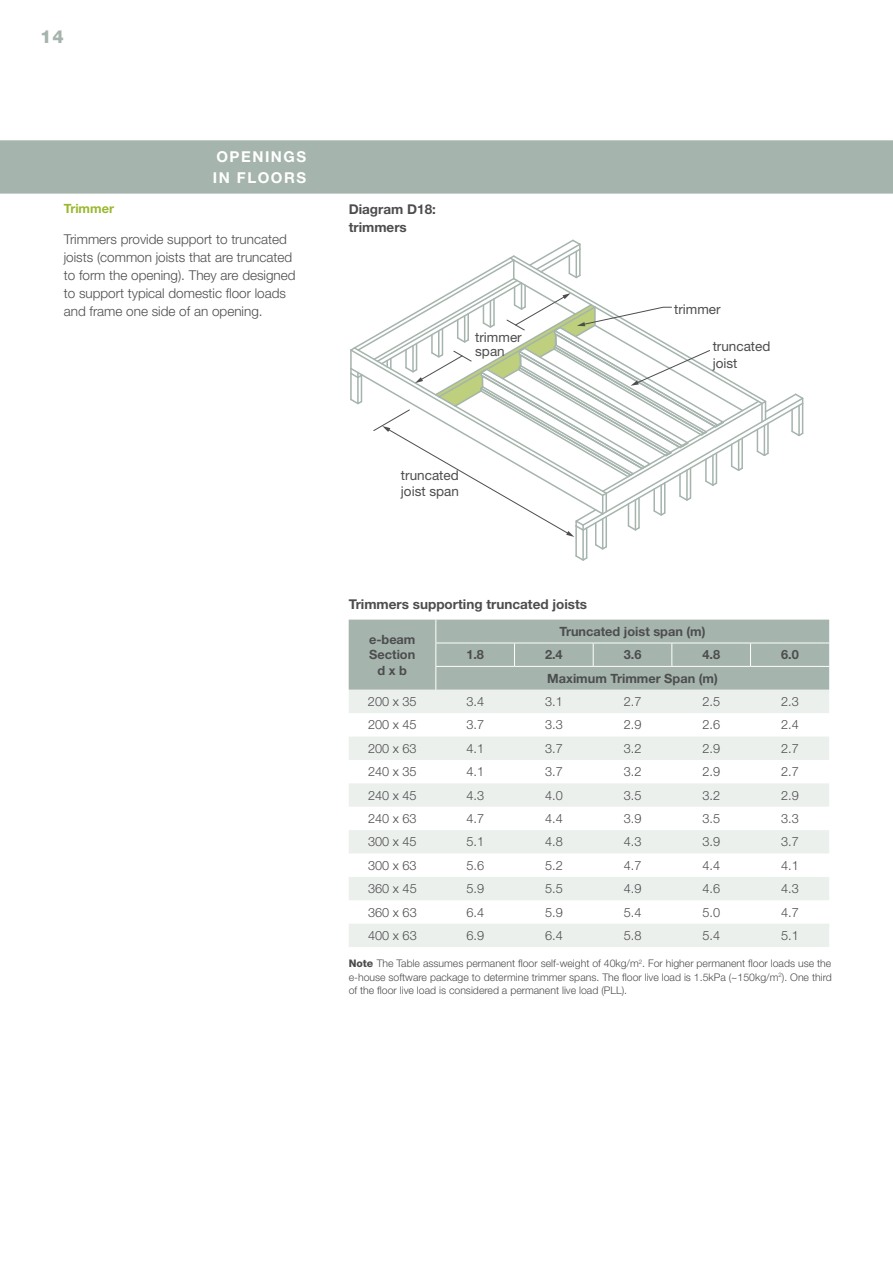
<style>
.page{position:relative;width:893px;height:1263px;background:#fff}
.page>*{position:absolute;margin:0;border:0;box-sizing:border-box;transform-origin:0 0}
.t1{font:800 18px "Helvetica Neue LT Std";color:#a5b4ac}
.t2{font:700 15px/21.3px "Helvetica Neue LT Std";letter-spacing:.1em;color:#fff}
.t3{font:300 13.5px/18px "Helvetica Neue LT Std";color:#4d4d4f}
.t4{font:700 13.5px/18px "Helvetica Neue LT Std";color:#4d4d4f}
.t5{font:13.5px/16.2px "Helvetica Neue LT Std";color:#4d4d4f}
.t6{font:300 12.75px "Helvetica Neue LT Std";color:#4d4d4f}
.t7{font:700 12.75px/15.3px "Helvetica Neue LT Std";color:#4d4d4f;text-align:center}
.t8{font:700 12.75px "Helvetica Neue LT Std";color:#9ab72d}
.t9{font:300 10.5px/13.5px "Helvetica Neue LT Std";color:#4d4d4f;text-align:justify}
.s1{font-weight:800}
</style>
<div class="page">
<div style="left:0;top:140px;width:893px;height:54px;background:#a5b4ac"></div>
<svg style="left:349px;top:690px;width:480px;height:257px;fill:#ecf0ed"></svg>
<div style="left:349px;top:620px;width:480px;height:70px;background:#a5b4ac"></div>
<hr style="left:514px;top:666px;width:79px;height:1px;background:#fff">
<hr style="left:593px;top:666px;width:79px;height:1px;background:#fff">
<hr style="left:672px;top:666px;width:78px;height:1px;background:#fff">
<hr style="left:750px;top:666px;width:79px;height:1px;background:#fff">
<svg style="left:350px;top:239px;width:454px;height:322px"></svg>
<h1 class="t1" style="left:40px;top:25px;width:25px">14</h1>
<h2 class="t2" style="left:213px;top:145px;width:95px">OPENINGS<br>IN FLOORS</h2>
<p class="t8" style="left:64px;top:201px;width:52px">Trimmer</p>
<p class="t3" style="left:64px;top:230px;width:233px">Trimmers provide support to truncated joists (common joists that are truncated to form the opening). They are designed to support typical domestic floor loads and frame one side of an opening.</p>
<p class="t4" style="left:349px;top:200px;width:89px">Diagram D18: trimmers</p>
<p class="t5" style="left:475px;top:330px;width:48px;line-height:13.5px">trimmer span</p>
<p class="t5" style="left:401px;top:466px;width:60px">truncated joist span</p>
<p class="t5" style="left:674px;top:300px;width:48px">trimmer</p>
<p class="t5" style="left:713px;top:338px;width:59px">truncated joist</p>
<p class="t4" style="left:349px;top:595px;width:240px">Trimmers supporting truncated joists</p>
<p class="t7" style="left:369px;top:631px;width:48px">e-beam<br>Section d x b</p>
<p class="t7" style="left:559px;top:623px;width:148px">Truncated joist span (m)</p>
<p class="t7" style="left:466px;top:647px;width:19px">1.8</p>
<p class="t7" style="left:545px;top:647px;width:19px">2.4</p>
<p class="t7" style="left:624px;top:647px;width:19px">3.6</p>
<p class="t7" style="left:702px;top:647px;width:19px">4.8</p>
<p class="t7" style="left:781px;top:647px;width:19px">6.0</p>
<p class="t7" style="left:547px;top:670px;width:172px">Maximum Trimmer Span (m)</p>
<p class="t6" style="left:368px;top:694px;width:50px">200 x 35</p>
<p class="t6" style="left:466px;top:694px;width:19px">3.4</p>
<p class="t6" style="left:545px;top:694px;width:19px">3.1</p>
<p class="t6" style="left:624px;top:694px;width:19px">2.7</p>
<p class="t6" style="left:702px;top:694px;width:19px">2.5</p>
<p class="t6" style="left:781px;top:694px;width:19px">2.3</p>
<p class="t6" style="left:368px;top:717px;width:50px">200 x 45</p>
<p class="t6" style="left:466px;top:717px;width:19px">3.7</p>
<p class="t6" style="left:545px;top:717px;width:19px">3.3</p>
<p class="t6" style="left:624px;top:717px;width:19px">2.9</p>
<p class="t6" style="left:702px;top:717px;width:19px">2.6</p>
<p class="t6" style="left:781px;top:717px;width:19px">2.4</p>
<p class="t6" style="left:368px;top:740px;width:50px">200 x 63</p>
<p class="t6" style="left:466px;top:740px;width:19px">4.1</p>
<p class="t6" style="left:545px;top:740px;width:19px">3.7</p>
<p class="t6" style="left:624px;top:740px;width:19px">3.2</p>
<p class="t6" style="left:702px;top:740px;width:19px">2.9</p>
<p class="t6" style="left:781px;top:740px;width:19px">2.7</p>
<p class="t6" style="left:368px;top:764px;width:50px">240 x 35</p>
<p class="t6" style="left:466px;top:764px;width:19px">4.1</p>
<p class="t6" style="left:545px;top:764px;width:19px">3.7</p>
<p class="t6" style="left:624px;top:764px;width:19px">3.2</p>
<p class="t6" style="left:702px;top:764px;width:19px">2.9</p>
<p class="t6" style="left:781px;top:764px;width:19px">2.7</p>
<p class="t6" style="left:368px;top:787px;width:50px">240 x 45</p>
<p class="t6" style="left:466px;top:787px;width:19px">4.3</p>
<p class="t6" style="left:545px;top:787px;width:19px">4.0</p>
<p class="t6" style="left:624px;top:787px;width:19px">3.5</p>
<p class="t6" style="left:702px;top:787px;width:19px">3.2</p>
<p class="t6" style="left:781px;top:787px;width:19px">2.9</p>
<p class="t6" style="left:368px;top:811px;width:50px">240 x 63</p>
<p class="t6" style="left:466px;top:811px;width:19px">4.7</p>
<p class="t6" style="left:545px;top:811px;width:19px">4.4</p>
<p class="t6" style="left:624px;top:811px;width:19px">3.9</p>
<p class="t6" style="left:702px;top:811px;width:19px">3.5</p>
<p class="t6" style="left:781px;top:811px;width:19px">3.3</p>
<p class="t6" style="left:368px;top:834px;width:50px">300 x 45</p>
<p class="t6" style="left:466px;top:834px;width:19px">5.1</p>
<p class="t6" style="left:545px;top:834px;width:19px">4.8</p>
<p class="t6" style="left:624px;top:834px;width:19px">4.3</p>
<p class="t6" style="left:702px;top:834px;width:19px">3.9</p>
<p class="t6" style="left:781px;top:834px;width:19px">3.7</p>
<p class="t6" style="left:368px;top:857px;width:50px">300 x 63</p>
<p class="t6" style="left:466px;top:857px;width:19px">5.6</p>
<p class="t6" style="left:545px;top:857px;width:19px">5.2</p>
<p class="t6" style="left:624px;top:857px;width:19px">4.7</p>
<p class="t6" style="left:702px;top:857px;width:19px">4.4</p>
<p class="t6" style="left:781px;top:857px;width:19px">4.1</p>
<p class="t6" style="left:368px;top:881px;width:50px">360 x 45</p>
<p class="t6" style="left:466px;top:881px;width:19px">5.9</p>
<p class="t6" style="left:545px;top:881px;width:19px">5.5</p>
<p class="t6" style="left:624px;top:881px;width:19px">4.9</p>
<p class="t6" style="left:702px;top:881px;width:19px">4.6</p>
<p class="t6" style="left:781px;top:881px;width:19px">4.3</p>
<p class="t6" style="left:368px;top:904px;width:50px">360 x 63</p>
<p class="t6" style="left:466px;top:904px;width:19px">6.4</p>
<p class="t6" style="left:545px;top:904px;width:19px">5.9</p>
<p class="t6" style="left:624px;top:904px;width:19px">5.4</p>
<p class="t6" style="left:702px;top:904px;width:19px">5.0</p>
<p class="t6" style="left:781px;top:904px;width:19px">4.7</p>
<p class="t6" style="left:368px;top:927px;width:50px">400 x 63</p>
<p class="t6" style="left:466px;top:927px;width:19px">6.9</p>
<p class="t6" style="left:545px;top:927px;width:19px">6.4</p>
<p class="t6" style="left:624px;top:927px;width:19px">5.8</p>
<p class="t6" style="left:702px;top:927px;width:19px">5.4</p>
<p class="t6" style="left:781px;top:927px;width:19px">5.1</p>
<p class="t9" style="left:349px;top:956px;width:485px"><span class="s1">Note</span> The Table assumes permanent floor self-weight of 40kg/m<sup>2</sup>. For higher permanent floor loads use the e-house software package to determine trimmer spans. The floor live load is 1.5kPa (~150kg/m<sup>2</sup>). One third of the floor live load is considered a permanent live load (PLL).</p>
</div>
